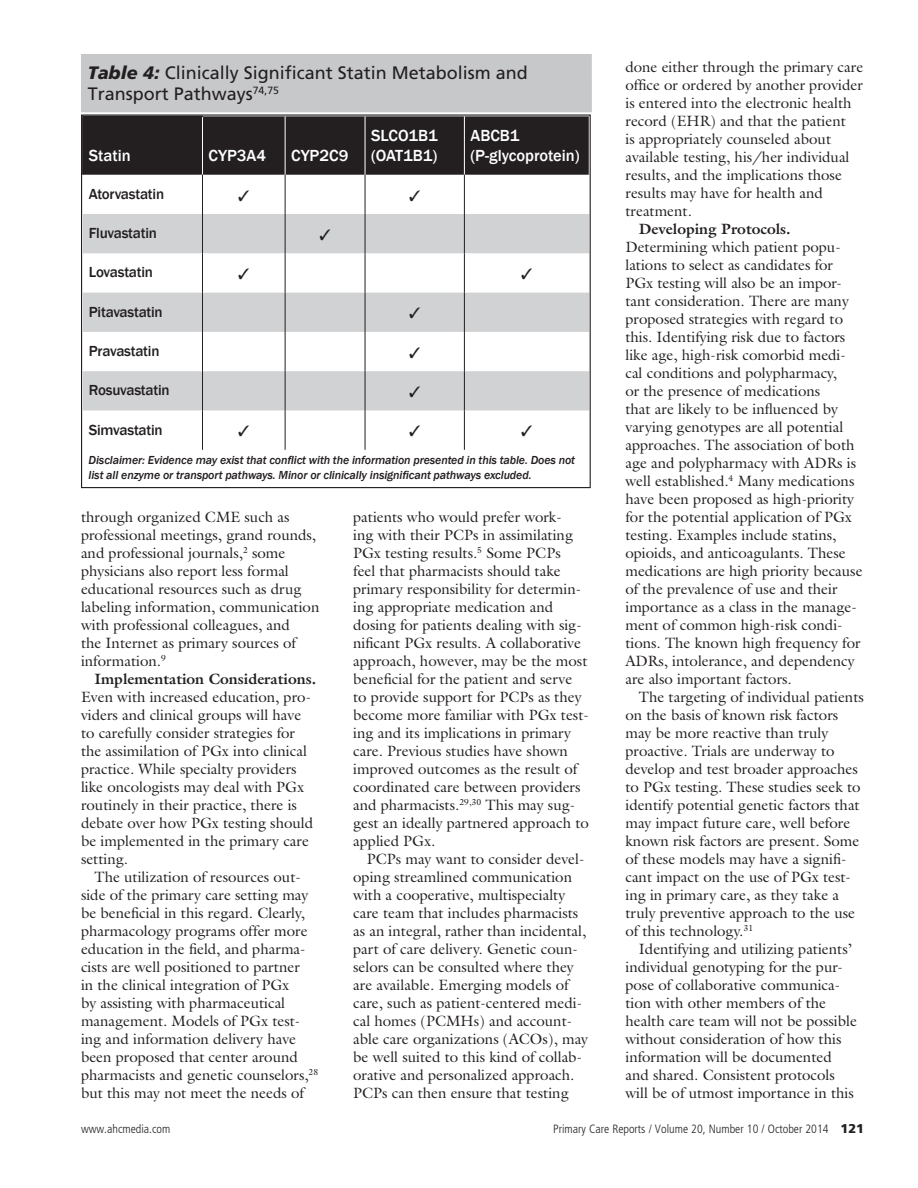
<style>
.page{position:relative;width:918px;height:1188px;background:#fff}
.page>*{position:absolute;margin:0;border:0;box-sizing:border-box;transform-origin:0 0}
.Figure_title{font:18px/21px "Frutiger";color:#231f20}
.Table_Text_KO_Headli{font:500 16.5px/19.8px "Franklin Gothic";color:#fff}
.Body_Text{font:15px/18px "Galliard";color:#231f20}
.Table_text{font:500 15px "Franklin Gothic";letter-spacing:-.015em;color:#231f20}
.Table_source{font:italic 500 12px/14.4px "Franklin Gothic";letter-spacing:-.01em;color:#231f20}
.t1{font:300 condensed 12px "Frutiger";color:#231f20}
.s1{font-weight:900;font-style:italic}
.s2{font-weight:700}
.s3{font-weight:900;font-stretch:normal;font-size:12.75px}
</style>
<div class="page">
<div style="left:81px;top:54px;width:511px;height:58px;background:#c7c8ca"></div>
<div style="left:84px;top:116px;width:505px;height:59px;background:#231f20"></div>
<svg style="left:83px;top:214px;width:506px;height:197px;fill:#d1d2d4"></svg>
<hr style="left:82px;top:116px;width:121px;height:1px;background:#231f20">
<hr style="left:82px;top:117px;width:2px;height:58px;background:#231f20">
<hr style="left:202px;top:117px;width:1px;height:58px;background:#fff">
<hr style="left:285px;top:116px;width:1px;height:59px;background:#fff">
<hr style="left:365px;top:116px;width:1px;height:59px;background:#fff">
<hr style="left:464px;top:116px;width:1px;height:59px;background:#fff">
<hr style="left:202px;top:175px;width:1px;height:39px;background:#231f20">
<hr style="left:285px;top:175px;width:1px;height:39px;background:#231f20">
<hr style="left:365px;top:175px;width:1px;height:39px;background:#231f20">
<hr style="left:202px;top:214px;width:1px;height:39px;background:#231f20">
<hr style="left:285px;top:214px;width:1px;height:39px;background:#231f20">
<hr style="left:365px;top:214px;width:1px;height:39px;background:#231f20">
<hr style="left:202px;top:253px;width:1px;height:40px;background:#231f20">
<hr style="left:285px;top:253px;width:1px;height:40px;background:#231f20">
<hr style="left:365px;top:253px;width:1px;height:40px;background:#231f20">
<hr style="left:202px;top:293px;width:1px;height:39px;background:#231f20">
<hr style="left:285px;top:293px;width:1px;height:39px;background:#231f20">
<hr style="left:365px;top:293px;width:1px;height:39px;background:#231f20">
<hr style="left:202px;top:332px;width:1px;height:39px;background:#231f20">
<hr style="left:285px;top:332px;width:1px;height:39px;background:#231f20">
<hr style="left:365px;top:332px;width:1px;height:39px;background:#231f20">
<hr style="left:202px;top:371px;width:1px;height:40px;background:#231f20">
<hr style="left:285px;top:371px;width:1px;height:40px;background:#231f20">
<hr style="left:365px;top:371px;width:1px;height:40px;background:#231f20">
<hr style="left:202px;top:411px;width:1px;height:39px;background:#231f20">
<hr style="left:285px;top:411px;width:1px;height:39px;background:#231f20">
<hr style="left:365px;top:411px;width:1px;height:39px;background:#231f20">
<hr style="left:464px;top:175px;width:1px;height:39px;background:#231f20">
<hr style="left:464px;top:214px;width:1px;height:39px;background:#231f20">
<hr style="left:464px;top:253px;width:1px;height:40px;background:#231f20">
<hr style="left:464px;top:293px;width:1px;height:39px;background:#231f20">
<hr style="left:464px;top:332px;width:1px;height:39px;background:#231f20">
<hr style="left:464px;top:371px;width:1px;height:40px;background:#231f20">
<hr style="left:464px;top:411px;width:1px;height:39px;background:#231f20">
<svg style="left:320px;top:229px;width:10px;height:11px"></svg>
<svg style="left:239px;top:269px;width:10px;height:10px"></svg>
<svg style="left:522px;top:269px;width:10px;height:10px"></svg>
<svg style="left:410px;top:308px;width:10px;height:11px"></svg>
<svg style="left:410px;top:347px;width:10px;height:11px"></svg>
<svg style="left:410px;top:386px;width:10px;height:11px"></svg>
<p class="Figure_title" style="left:88px;top:63px;width:442px"><span class="s1">Table 4:</span> Clinically Significant Statin Metabolism and<br>Transport Pathways<sup>74,75</sup></p>
<p class="Table_Text_KO_Headli" style="left:89px;top:146px;width:43px">Statin</p>
<p class="Table_Text_KO_Headli" style="left:208px;top:146px;width:59px">CYP3A4</p>
<p class="Table_Text_KO_Headli" style="left:291px;top:146px;width:59px">CYP2C9</p>
<p class="Table_Text_KO_Headli" style="left:371px;top:126px;width:68px">SLCO1B1 (OAT1B1)</p>
<p class="Table_Text_KO_Headli" style="left:470px;top:126px;width:111px">ABCB1 (P-glycoprotein)</p>
<p class="Table_text" style="left:89px;top:184px;width:77px">Atorvastatin</p>
<p class="Table_text" style="left:89px;top:224px;width:70px">Fluvastatin</p>
<p class="Table_text" style="left:89px;top:263px;width:66px">Lovastatin</p>
<p class="Table_text" style="left:89px;top:302px;width:75px">Pitavastatin</p>
<p class="Table_text" style="left:89px;top:342px;width:72px">Pravastatin</p>
<p class="Table_text" style="left:89px;top:381px;width:82px">Rosuvastatin</p>
<p class="Table_text" style="left:89px;top:420px;width:75px">Simvastatin</p>
<p class="Table_source" style="left:89px;top:453px;width:488px">Disclaimer: Evidence may exist that conflict with the information presented in this table. Does not list all enzyme or transport pathways. Minor or clinically insignificant pathways excluded.</p>
<p class="Body_Text" style="left:81px;top:508px;width:240px">through organized CME such as professional meetings, grand rounds, and professional journals,<sup>2</sup> some physicians also report less formal educational resources such as drug labeling information, communication with professional colleagues, and<br>the Internet as primary sources of information.<sup>9</sup></p>
<p class="Body_Text" style="left:81px;top:670px;width:237px;text-indent:14px"><span class="s2">Implementation Considerations.<br></span>Even with increased education, pro&shy;viders and clinical groups will have to carefully consider strategies for the assimilation of PGx into clinical practice. While specialty providers like oncologists may deal with PGx routinely in their practice, there is debate over how PGx testing should be implemented in the primary care setting.</p>
<p class="Body_Text" style="left:81px;top:868px;width:239px;text-indent:14px">The utilization of resources out&shy;side of the primary care setting may be beneficial in this regard. Clearly, pharmacology programs offer more education in the field, and pharma&shy;cists are well positioned to partner<br>in the clinical integration of PGx<br>by assisting with pharmaceutical management. Models of PGx test&shy;ing and information delivery have been proposed that center around pharmacists and genetic counselors,<sup>28 </sup>but this may not meet the needs of</p>
<p class="Body_Text" style="left:353px;top:508px;width:237px">patients who would prefer work-<br>ing with their PCPs in assimilating PGx testing results.<sup>5</sup> Some PCPs<br>feel that pharmacists should take primary responsibility for determin&shy;ing appropriate medication and dosing for patients dealing with sig&shy;nificant PGx results. A collaborative approach, however, may be the most beneficial for the patient and serve to provide support for PCPs as they become more familiar with PGx test&shy;ing and its implications in primary care. Previous studies have shown improved outcomes as the result of coordinated care between providers and pharmacists.<sup>29,30</sup> This may sug&shy;gest an ideally partnered approach to applied PGx.</p>
<p class="Body_Text" style="left:353px;top:850px;width:236px;text-indent:14px">PCPs may want to consider devel&shy;oping streamlined communication with a cooperative, multispecialty care team that includes pharmacists as an integral, rather than incidental, part of care delivery. Genetic coun&shy;selors can be consulted where they are available. Emerging models of care, such as patient-centered medi&shy;cal homes (PCMHs) and account&shy;able care organizations (ACOs), may be well suited to this kind of collab&shy;orative and personalized approach.<br>PCPs can then ensure that testing</p>
<p class="Body_Text" style="left:625px;top:58px;width:239px">done either through the primary care office or ordered by another provider is entered into the electronic health record (EHR) and that the patient<br>is appropriately counseled about available testing, his/her individual results, and the implications those results may have for health and treatment.</p>
<p class="Body_Text" style="left:625px;top:220px;width:239px;text-indent:14px"><span class="s2">Developing Protocols.<br></span>Determining which patient popu&shy;lations to select as candidates for PGx testing will also be an impor&shy;tant consideration. There are many proposed strategies with regard to this. Identifying risk due to factors like age, high-risk comorbid medi&shy;cal conditions and polypharmacy,<br>or the presence of medications<br>that are likely to be influenced by varying genotypes are all potential approaches. The association of both age and polypharmacy with ADRs is well established.<sup>4</sup> Many medications have been proposed as high-priority for the potential application of PGx testing. Examples include statins, opioids, and anticoagulants. These medications are high priority because of the prevalence of use and their importance as a class in the manage&shy;ment of common high-risk condi&shy;tions. The known high frequency for ADRs, intolerance, and dependency are also important factors.</p>
<p class="Body_Text" style="left:625px;top:688px;width:240px;text-indent:14px">The targeting of individual patients on the basis of known risk factors may be more reactive than truly proactive. Trials are underway to develop and test broader approaches to PGx testing. These studies seek to identify potential genetic factors that may impact future care, well before known risk factors are present. Some of these models may have a signifi&shy;cant impact on the use of PGx test&shy;ing in primary care, as they take a truly preventive approach to the use of this technology.<sup>31</sup></p>
<p class="Body_Text" style="left:625px;top:940px;width:233px;text-indent:14px">Identifying and utilizing patients’ individual genotyping for the pur&shy;pose of collaborative communica&shy;tion with other members of the health care team will not be possible without consideration of how this information will be documented and shared. Consistent protocols will be of utmost importance in this</p>
<p class="t1" style="left:81px;top:1122px;width:91px">www.ahcmedia.com</p>
<p class="t1" style="left:553px;top:1122px;width:312px">Primary Care Reports / Volume 20, Number 10 / October 2014 <span class="s3">121</span></p>
</div>
